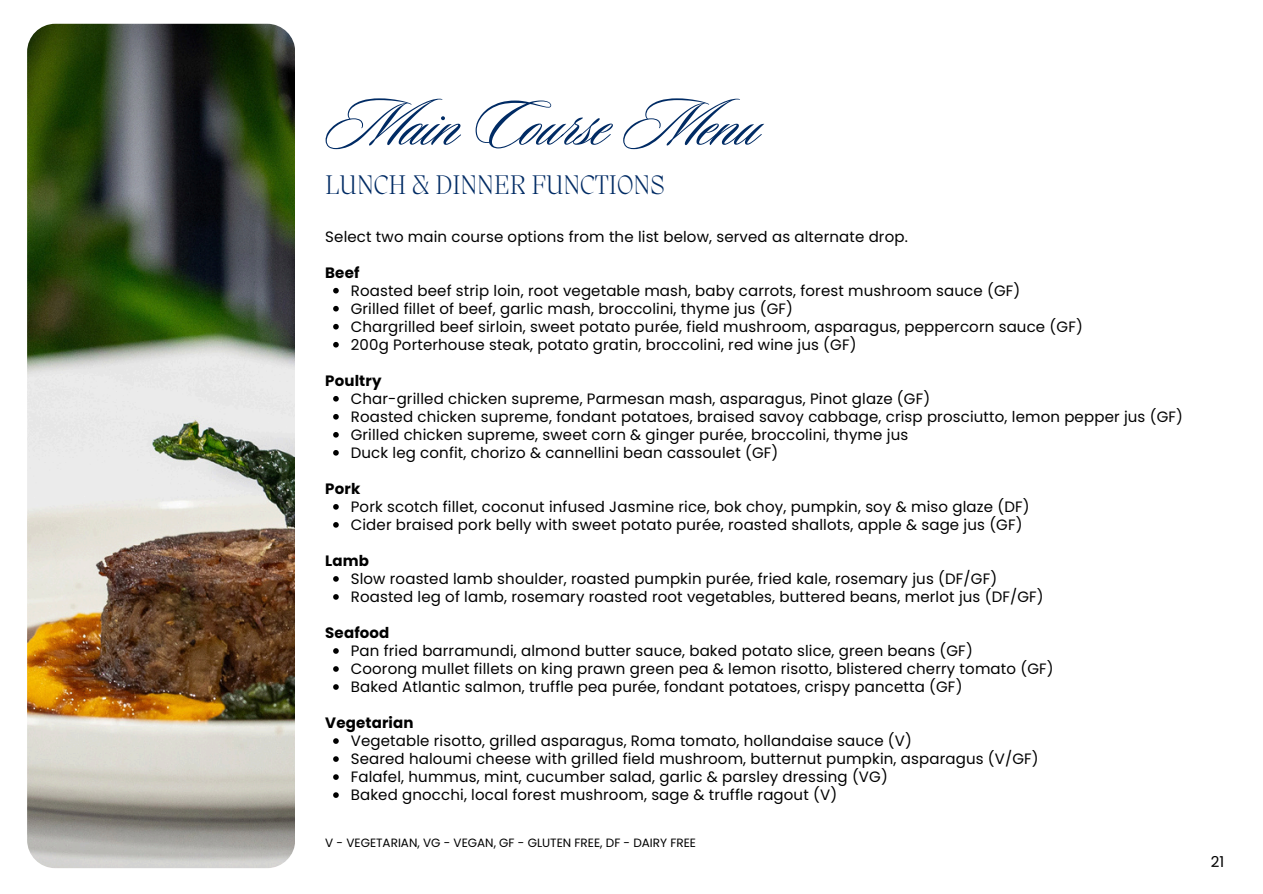
<style>
.page{position:relative;width:1263px;height:894px;background:#fff}
.page>*{position:absolute;margin:0;border:0;box-sizing:border-box;transform-origin:0 0}
.t1{font:69.6px "Sloop Script Pro";color:#002b64}
.t2{font:200 27.6px "Migra";color:#002b64}
.t3{font:15px "Poppins";letter-spacing:.01em;color:#000}
.t4{font:700 15px "Poppins";letter-spacing:.01em;color:#000}
.t5{font:12px "Poppins";color:#000}
</style>
<div class="page">
<img style="left:27px;top:24px;width:268px;height:843px;border-radius:28px">
<svg style="left:333px;top:288px;width:6px;height:5px"></svg>
<svg style="left:333px;top:306px;width:6px;height:5px"></svg>
<svg style="left:333px;top:324px;width:6px;height:5px"></svg>
<svg style="left:333px;top:342px;width:6px;height:5px"></svg>
<svg style="left:333px;top:396px;width:6px;height:5px"></svg>
<svg style="left:333px;top:414px;width:6px;height:5px"></svg>
<svg style="left:333px;top:432px;width:6px;height:5px"></svg>
<svg style="left:333px;top:450px;width:6px;height:5px"></svg>
<svg style="left:333px;top:504px;width:6px;height:5px"></svg>
<svg style="left:333px;top:522px;width:6px;height:5px"></svg>
<svg style="left:333px;top:576px;width:6px;height:5px"></svg>
<svg style="left:333px;top:594px;width:6px;height:5px"></svg>
<svg style="left:333px;top:648px;width:6px;height:5px"></svg>
<svg style="left:333px;top:666px;width:6px;height:5px"></svg>
<svg style="left:333px;top:684px;width:6px;height:5px"></svg>
<svg style="left:333px;top:738px;width:6px;height:5px"></svg>
<svg style="left:333px;top:756px;width:6px;height:5px"></svg>
<svg style="left:333px;top:774px;width:6px;height:5px"></svg>
<svg style="left:333px;top:792px;width:6px;height:5px"></svg>
<p class="t1" style="left:325px;top:88px;width:436px">Main Course Menu</p>
<h1 class="t2" style="left:325px;top:171px;width:341px">LUNCH &amp; DINNER FUNCTIONS</h1>
<h2 class="t3" style="left:325px;top:226px;width:584px">Select two main course options from the list below, served as alternate drop.</h2>
<h4 class="t4" style="left:325px;top:262px;width:36px">Beef</h4>
<h3 class="t3" style="left:351px;top:280px;width:671px">Roasted beef strip loin, root vegetable mash, baby carrots, forest mushroom sauce (GF)</h3>
<p class="t3" style="left:351px;top:298px;width:444px">Grilled fillet of beef, garlic mash, broccolini, thyme jus (GF)</p>
<p class="t3" style="left:351px;top:316px;width:734px">Chargrilled beef sirloin, sweet potato purée, field mushroom, asparagus, peppercorn sauce (GF)</p>
<p class="t3" style="left:351px;top:334px;width:507px">200g Porterhouse steak, potato gratin, broccolini, red wine jus (GF)</p>
<p class="t4" style="left:325px;top:370px;width:58px">Poultry</p>
<h3 class="t3" style="left:351px;top:388px;width:581px">Char-grilled chicken supreme, Parmesan mash, asparagus, Pinot glaze (GF)</h3>
<p class="t3" style="left:351px;top:406px;width:834px">Roasted chicken supreme, fondant potatoes, braised savoy cabbage, crisp prosciutto, lemon pepper jus (GF)</p>
<p class="t3" style="left:351px;top:424px;width:559px">Grilled chicken supreme, sweet corn &amp; ginger purée, broccolini, thyme jus</p>
<p class="t3" style="left:351px;top:442px;width:429px">Duck leg confit, chorizo &amp; cannellini bean cassoulet (GF)</p>
<p class="t4" style="left:325px;top:478px;width:37px">Pork</p>
<h3 class="t3" style="left:351px;top:496px;width:680px">Pork scotch fillet, coconut infused Jasmine rice, bok choy, pumpkin, soy &amp; miso glaze (DF)</h3>
<p class="t3" style="left:351px;top:514px;width:673px">Cider braised pork belly with sweet potato purée, roasted shallots, apple &amp; sage jus (GF)</p>
<p class="t4" style="left:325px;top:550px;width:45px">Lamb</p>
<h3 class="t3" style="left:351px;top:568px;width:648px">Slow roasted lamb shoulder, roasted pumpkin purée, fried kale, rosemary jus (DF/GF)</h3>
<p class="t3" style="left:351px;top:586px;width:694px">Roasted leg of lamb, rosemary roasted root vegetables, buttered beans, merlot jus (DF/GF)</p>
<p class="t4" style="left:325px;top:622px;width:66px">Seafood</p>
<h3 class="t3" style="left:351px;top:640px;width:624px">Pan fried barramundi, almond butter sauce, baked potato slice, green beans (GF)</h3>
<p class="t3" style="left:351px;top:658px;width:704px">Coorong mullet fillets on king prawn green pea &amp; lemon risotto, blistered cherry tomato (GF)</p>
<p class="t3" style="left:351px;top:676px;width:613px">Baked Atlantic salmon, truffle pea purée, fondant potatoes, crispy pancetta (GF)</p>
<p class="t4" style="left:325px;top:712px;width:90px">Vegetarian</p>
<h3 class="t3" style="left:351px;top:730px;width:563px">Vegetable risotto, grilled asparagus, Roma tomato, hollandaise sauce (V)</h3>
<p class="t3" style="left:351px;top:748px;width:689px">Seared haloumi cheese with grilled field mushroom, butternut pumpkin, asparagus (V/GF)</p>
<p class="t3" style="left:351px;top:766px;width:539px">Falafel, hummus, mint, cucumber salad, garlic &amp; parsley dressing (VG)</p>
<p class="t3" style="left:351px;top:784px;width:488px">Baked gnocchi, local forest mushroom, sage &amp; truffle ragout (V)</p>
<p class="t5" style="left:325px;top:833px;width:372px">V - VEGETARIAN, VG - VEGAN, GF - GLUTEN FREE, DF - DAIRY FREE</p>
<p class="t3" style="left:1211px;top:851px;width:15px">21</p>
</div>
